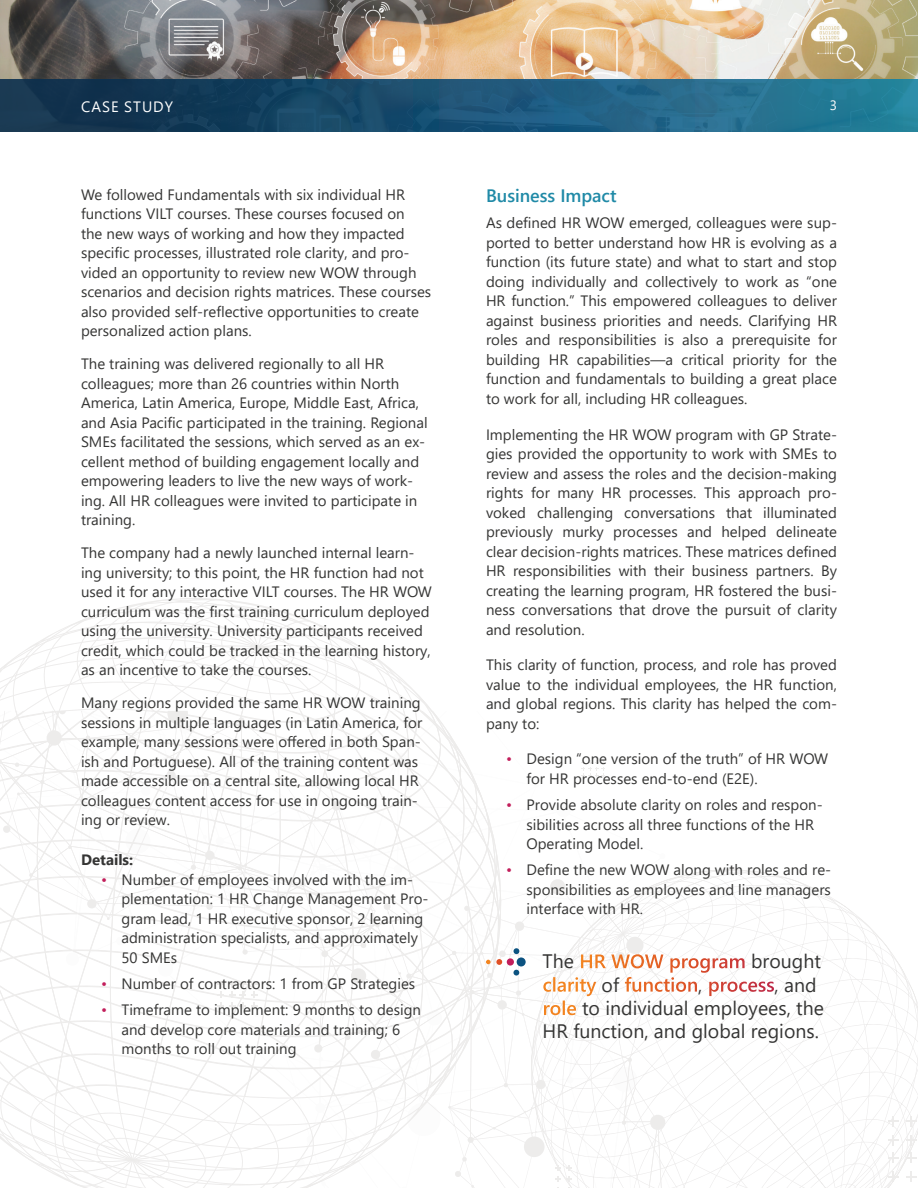
<style>
.page{position:relative;width:918px;height:1188px;background:#fff}
.page>*{position:absolute;margin:0;border:0;box-sizing:border-box;transform-origin:0 0}
.subhead{font:19.5px/23.4px "Segoe UI";color:#353534}
.bullet_point{font:600 18px "Segoe UI";color:#208aa7}
.paragraph{font:15px/19.5px "Segoe UI";color:#353534}
.t1{font:15px "Segoe UI";letter-spacing:.065em;color:#fff}
.paragraph-2{font:700 15px "Segoe UI";color:#353534}
.t2{font:13.5px "Segoe UI";color:#fff}
.s1{color:#c21e5b}
.s2{font-weight:600;color:#fff}
</style>
<div class="page">
<svg style="left:697px;top:869px;width:221px;height:319px"></svg>
<svg style="left:888px;top:1135px;width:10px;height:10px"></svg>
<svg style="left:888px;top:1116px;width:10px;height:10px"></svg>
<svg style="left:906px;top:1135px;width:10px;height:10px"></svg>
<svg style="left:906px;top:1116px;width:10px;height:10px"></svg>
<svg style="left:888px;top:1172px;width:10px;height:10px"></svg>
<svg style="left:888px;top:1153px;width:10px;height:10px"></svg>
<svg style="left:906px;top:1172px;width:10px;height:10px"></svg>
<svg style="left:906px;top:1153px;width:10px;height:10px"></svg>
<svg style="left:0;top:598px;width:432px;height:113px"></svg>
<svg style="left:0;top:711px;width:697px;height:477px"></svg>
<img style="left:0;top:0;width:918px;height:80px">
<svg style="left:0;top:80px;width:918px;height:52px;background:#1c5574"></svg>
<p class="t1" style="left:81px;top:92px;width:93px">CASE STUDY</p>
<p class="t2" style="left:830px;top:93px;width:9px">3</p>
<p class="paragraph" style="left:81px;top:184px;width:352px">We followed Fundamentals with six individual HR functions VILT courses. These courses focused on<br>the new ways of working and how they impacted specific processes, illustrated role clarity, and pro&shy;vided an opportunity to review new WOW through scenarios and decision rights matrices. These courses also provided self-reflective opportunities to create personalized action plans.</p>
<p class="paragraph" style="left:81px;top:353px;width:348px">The training was delivered regionally to all HR colleagues; more than 26 countries within North America, Latin America, Europe, Middle East, Africa, and Asia Pacific participated in the training. Regional SMEs facilitated the sessions, which served as an ex&shy;cellent method of building engagement locally and empowering leaders to live the new ways of work&shy;ing. All HR colleagues were invited to participate in training.</p>
<p class="paragraph" style="left:81px;top:542px;width:352px">The company had a newly launched internal learn&shy;ing university; to this point, the HR function had not used it for any interactive VILT courses. The HR WOW curriculum was the first training curriculum deployed using the university. University participants received credit, which could be tracked in the learning history, as an incentive to take the courses.</p>
<p class="paragraph" style="left:81px;top:692px;width:343px">Many regions provided the same HR WOW training sessions in multiple languages (in Latin America, for example, many sessions were offered in both Span&shy;ish and Portuguese). All of the training content was made accessible on a central site, allowing local HR colleagues content access for use in ongoing train&shy;ing or review.</p>
<p class="paragraph-2" style="left:81px;top:846px;width:54px">Details:</p>
<p class="paragraph" style="left:122px;top:868px;width:308px;text-indent:-20px"><span class="s1">•</span> Number of employees involved with the im&shy;plementation: 1 HR Change Management Pro&shy;gram lead, 1 HR executive sponsor, 2 learning administration specialists, and approximately 50 SMEs</p>
<p class="paragraph" style="left:101px;top:973px;width:316px"><span class="s1">•</span> Number of contractors: 1 from GP Strategies</p>
<p class="paragraph" style="left:122px;top:999px;width:301px;text-indent:-20px"><span class="s1">•</span> Timeframe to implement: 9 months to design and develop core materials and training; 6 months to roll out training</p>
<p class="bullet_point" style="left:486px;top:179px;width:132px">Business Impact</p>
<p class="paragraph" style="left:486px;top:212px;width:353px;text-align:justify">As defined HR WOW emerged, colleagues were sup&shy;ported to better understand how HR is evolving as a function (its future state) and what to start and stop doing individually and collectively to work as “one HR function.” This empowered colleagues to deliver against business priorities and needs. Clarifying HR roles and responsibilities is also a prerequisite for building HR capabilities—a critical priority for the function and fundamentals to building a great place to work for all, including HR colleagues.</p>
<p class="paragraph" style="left:486px;top:423px;width:353px;text-align:justify">Implementing the HR WOW program with GP Strate&shy;gies provided the opportunity to work with SMEs to review and assess the roles and the decision-making rights for many HR processes. This approach pro&shy;voked challenging conversations that illuminated previously murky processes and helped delineate clear decision-rights matrices. These matrices defined HR responsibilities with their business partners. By creating the learning program, HR fostered the busi&shy;ness conversations that drove the pursuit of clarity and resolution.</p>
<p class="paragraph" style="left:486px;top:654px;width:353px;text-align:justify">This clarity of function, process, and role has proved value to the individual employees, the HR function, and global regions. This clarity has helped the com&shy;pany to:</p>
<p class="paragraph" style="left:526px;top:748px;width:303px;text-indent:-20px"><span class="s1">•</span> Design “one version of the truth” of HR WOW for HR processes end-to-end (E2E).</p>
<p class="paragraph" style="left:526px;top:794px;width:298px;text-indent:-20px"><span class="s1">•</span> Provide absolute clarity on roles and respon&shy;sibilities across all three functions of the HR<br>Operating Model.</p>
<p class="paragraph" style="left:526px;top:859px;width:306px;text-align:justify;text-indent:-20px"><span class="s1">•</span> Define the new WOW along with roles and re&shy;sponsibilities as employees and line managers interface with HR.</p>
<p class="subhead" style="left:543px;top:948px;width:283px">The <span class="s2">HR WOW program</span> brought <span class="s2">clarity</span> of <span class="s2">function</span>, <span class="s2">process</span>, and <span class="s2">role</span> to individual employees, the<br>HR function, and global regions.</p>
</div>
